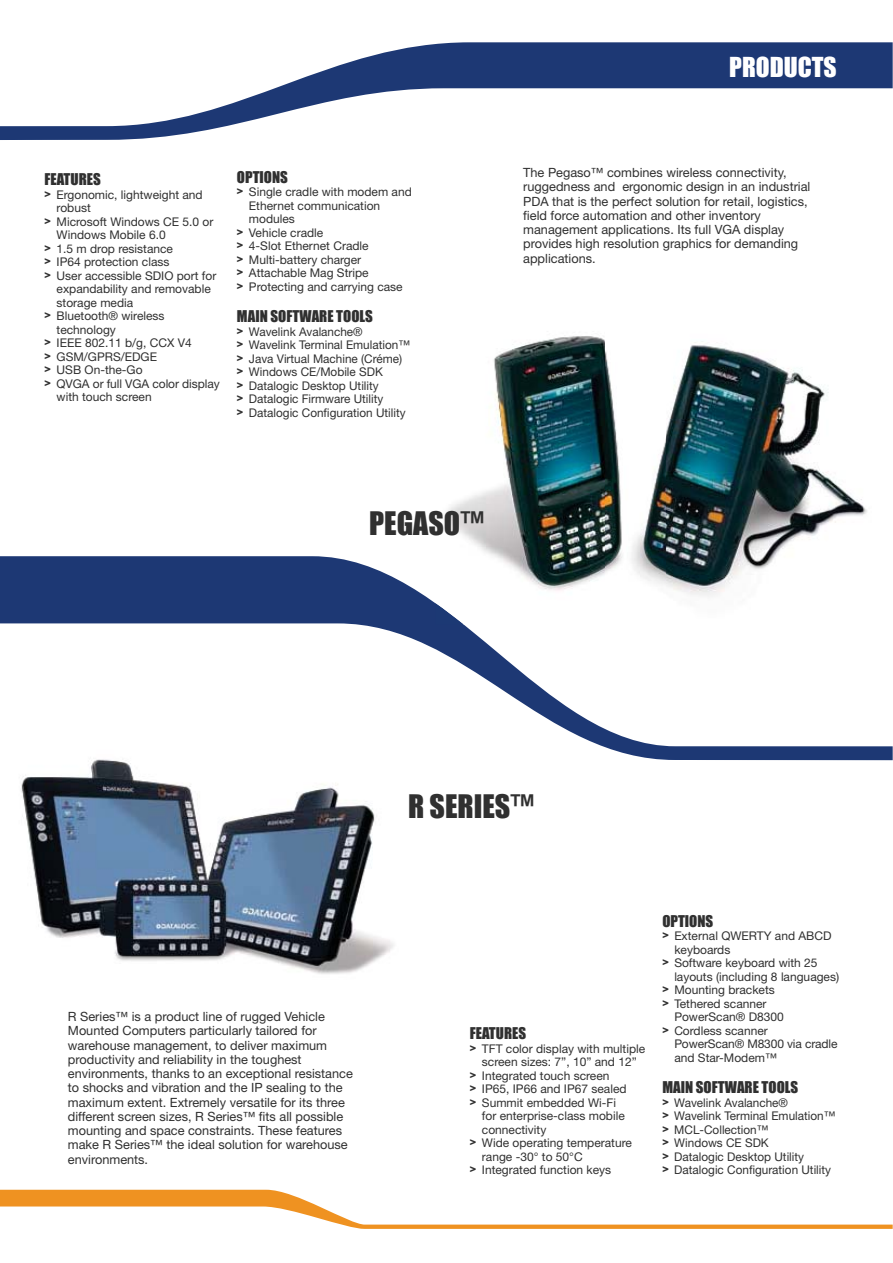
<style>
.page{position:relative;width:893px;height:1263px;background:#fff}
.page>*{position:absolute;margin:0;border:0;box-sizing:border-box;transform-origin:0 0}
.t1{font:30px "Impact";color:#303030}
.t2{font:25.5px "Impact";color:#fff}
.t3{font:15px "Impact";color:#303030}
.t4{font:12.75px/14.2px "Helvetica Neue LT Std";color:#303030}
.t5{font:12px/13.5px "Helvetica Neue LT Std";color:#303030}
.s1{font-family:"Impact"}
</style>
<div class="page">
<svg style="left:0;top:556px;width:893px;height:204px"></svg>
<svg style="left:0;top:1190px;width:893px;height:39px"></svg>
<svg style="left:0;top:42px;width:893px;height:98px"></svg>
<img style="left:12px;top:750px;width:400px;height:224px">
<img style="left:435px;top:336px;width:171px;height:289px">
<img style="left:435px;top:603px;width:29px;height:22px">
<img style="left:435px;top:541px;width:49px;height:1px">
<img style="left:606px;top:341px;width:268px;height:287px">
<img style="left:606px;top:341px;width:60px;height:284px">
<hr style="left:408px;top:823px;width:484px;height:2px;background:#fff">
<p class="t3" style="left:45px;top:175px;width:58px">FEATURES</p>
<p class="t5" style="left:45px;top:189px;width:160px"><span class="s1">&gt;</span> Ergonomic, lightweight and</p>
<p class="t5" style="left:57px;top:202px;width:36px">robust</p>
<p class="t5" style="left:45px;top:216px;width:170px"><span class="s1">&gt;</span> Microsoft Windows CE 5.0 or</p>
<p class="t5" style="left:57px;top:229px;width:111px">Windows Mobile 6.0</p>
<p class="t5" style="left:45px;top:243px;width:130px"><span class="s1">&gt;</span> 1.5 m drop resistance</p>
<p class="t5" style="left:45px;top:256px;width:126px"><span class="s1">&gt;</span> IP64 protection class</p>
<p class="t5" style="left:45px;top:270px;width:173px"><span class="s1">&gt;</span> User accessible SDIO port for</p>
<p class="t5" style="left:57px;top:283px;width:156px">expandability and removable</p>
<p class="t5" style="left:57px;top:297px;width:78px">storage media</p>
<p class="t5" style="left:45px;top:310px;width:121px"><span class="s1">&gt;</span> Bluetooth® wireless</p>
<p class="t5" style="left:57px;top:324px;width:61px">technology</p>
<p class="t5" style="left:45px;top:337px;width:149px"><span class="s1">&gt;</span> IEEE 802.11 b/g, CCX V4</p>
<p class="t5" style="left:45px;top:351px;width:114px"><span class="s1">&gt;</span> GSM/GPRS/EDGE</p>
<p class="t5" style="left:45px;top:364px;width:99px"><span class="s1">&gt;</span> USB On-the-Go</p>
<p class="t5" style="left:45px;top:378px;width:177px"><span class="s1">&gt;</span> QVGA or full VGA color display</p>
<p class="t5" style="left:57px;top:391px;width:97px">with touch screen</p>
<p class="t3" style="left:237px;top:172px;width:53px">OPTIONS</p>
<p class="t5" style="left:237px;top:186px;width:176px"><span class="s1">&gt;</span> Single cradle with modem and</p>
<p class="t5" style="left:249px;top:200px;width:133px">Ethernet communication</p>
<p class="t5" style="left:249px;top:213px;width:48px">modules</p>
<p class="t5" style="left:237px;top:227px;width:88px"><span class="s1">&gt;</span> Vehicle cradle</p>
<p class="t5" style="left:237px;top:240px;width:133px"><span class="s1">&gt;</span> 4-Slot Ethernet Cradle</p>
<p class="t5" style="left:237px;top:254px;width:126px"><span class="s1">&gt;</span> Multi-battery charger</p>
<p class="t5" style="left:237px;top:267px;width:133px"><span class="s1">&gt;</span> Attachable Mag Stripe</p>
<p class="t5" style="left:237px;top:281px;width:167px"><span class="s1">&gt;</span> Protecting and carrying case</p>
<p class="t3" style="left:237px;top:311px;width:137px">MAIN SOFTWARE TOOLS</p>
<p class="t5" style="left:237px;top:326px;width:174px"><span class="s1">&gt;</span> Wavelink Avalanche®<br><span class="s1">&gt;</span> Wavelink Terminal Emulation™ <span class="s1">&gt;</span> Java Virtual Machine (Créme) <span class="s1">&gt;</span> Windows CE/Mobile SDK<br><span class="s1">&gt;</span> Datalogic Desktop Utility<br><span class="s1">&gt;</span> Datalogic Firmware Utility<br><span class="s1">&gt;</span> Datalogic Configuration Utility</p>
<h1 class="t1" style="left:369px;top:514px;width:116px">PEGASO™</h1>
<h2 class="t2" style="left:729px;top:59px;width:109px">PRODUCTS</h2>
<p class="t4" style="left:523px;top:167px;width:289px">The Pegaso™ combines wireless connectivity, ruggedness and ergonomic design in an industrial PDA that is the perfect solution for retail, logistics, field force automation and other inventory management applications. Its full VGA display provides high resolution graphics for demanding applications.</p>
<h1 class="t1" style="left:408px;top:796px;width:127px">R SERIES™</h1>
<p class="t4" style="left:68px;top:1011px;width:286px">R Series™ is a product line of rugged Vehicle Mounted Computers particularly tailored for warehouse management, to deliver maximum productivity and reliability in the toughest environments, thanks to an exceptional resistance to shocks and vibration and the IP sealing to the maximum extent. Extremely versatile for its three different screen sizes, R Series™ fits all possible mounting and space constraints. These features make R Series™ the ideal solution for warehouse environments.</p>
<p class="t3" style="left:470px;top:1029px;width:58px">FEATURES</p>
<p class="t5" style="left:470px;top:1043px;width:177px"><span class="s1">&gt;</span> TFT color display with multiple</p>
<p class="t5" style="left:482px;top:1056px;width:156px">screen sizes: 7”, 10” and 12”</p>
<p class="t5" style="left:470px;top:1070px;width:141px"><span class="s1">&gt;</span> Integrated touch screen</p>
<p class="t5" style="left:470px;top:1083px;width:158px"><span class="s1">&gt;</span> IP65, IP66 and IP67 sealed</p>
<p class="t5" style="left:470px;top:1097px;width:148px"><span class="s1">&gt;</span> Summit embedded Wi-Fi</p>
<p class="t5" style="left:482px;top:1110px;width:144px">for enterprise-class mobile</p>
<p class="t5" style="left:482px;top:1124px;width:66px">connectivity</p>
<p class="t5" style="left:470px;top:1137px;width:163px"><span class="s1">&gt;</span> Wide operating temperature</p>
<p class="t5" style="left:482px;top:1151px;width:102px">range -30° to 50°C</p>
<p class="t5" style="left:470px;top:1164px;width:143px"><span class="s1">&gt;</span> Integrated function keys</p>
<p class="t3" style="left:662px;top:916px;width:53px">OPTIONS</p>
<p class="t5" style="left:662px;top:930px;width:171px"><span class="s1">&gt;</span> External QWERTY and ABCD</p>
<p class="t5" style="left:674px;top:944px;width:57px">keyboards</p>
<p class="t5" style="left:662px;top:957px;width:157px"><span class="s1">&gt;</span> Software keyboard with 25</p>
<p class="t5" style="left:674px;top:971px;width:166px">layouts (including 8 languages)</p>
<p class="t5" style="left:662px;top:984px;width:114px"><span class="s1">&gt;</span> Mounting brackets</p>
<p class="t5" style="left:662px;top:998px;width:106px"><span class="s1">&gt;</span> Tethered scanner</p>
<p class="t5" style="left:674px;top:1011px;width:111px">PowerScan® D8300</p>
<p class="t5" style="left:662px;top:1025px;width:107px"><span class="s1">&gt;</span> Cordless scanner</p>
<p class="t5" style="left:674px;top:1038px;width:165px">PowerScan® M8300 via cradle</p>
<p class="t5" style="left:674px;top:1052px;width:104px">and Star-Modem™</p>
<p class="t3" style="left:662px;top:1083px;width:137px">MAIN SOFTWARE TOOLS</p>
<p class="t5" style="left:662px;top:1097px;width:174px"><span class="s1">&gt;</span> Wavelink Avalanche®<br><span class="s1">&gt;</span> Wavelink Terminal Emulation™ <span class="s1">&gt;</span> MCL-Collection™<br><span class="s1">&gt;</span> Windows CE SDK<br><span class="s1">&gt;</span> Datalogic Desktop Utility<br><span class="s1">&gt;</span> Datalogic Configuration Utility</p>
</div>
